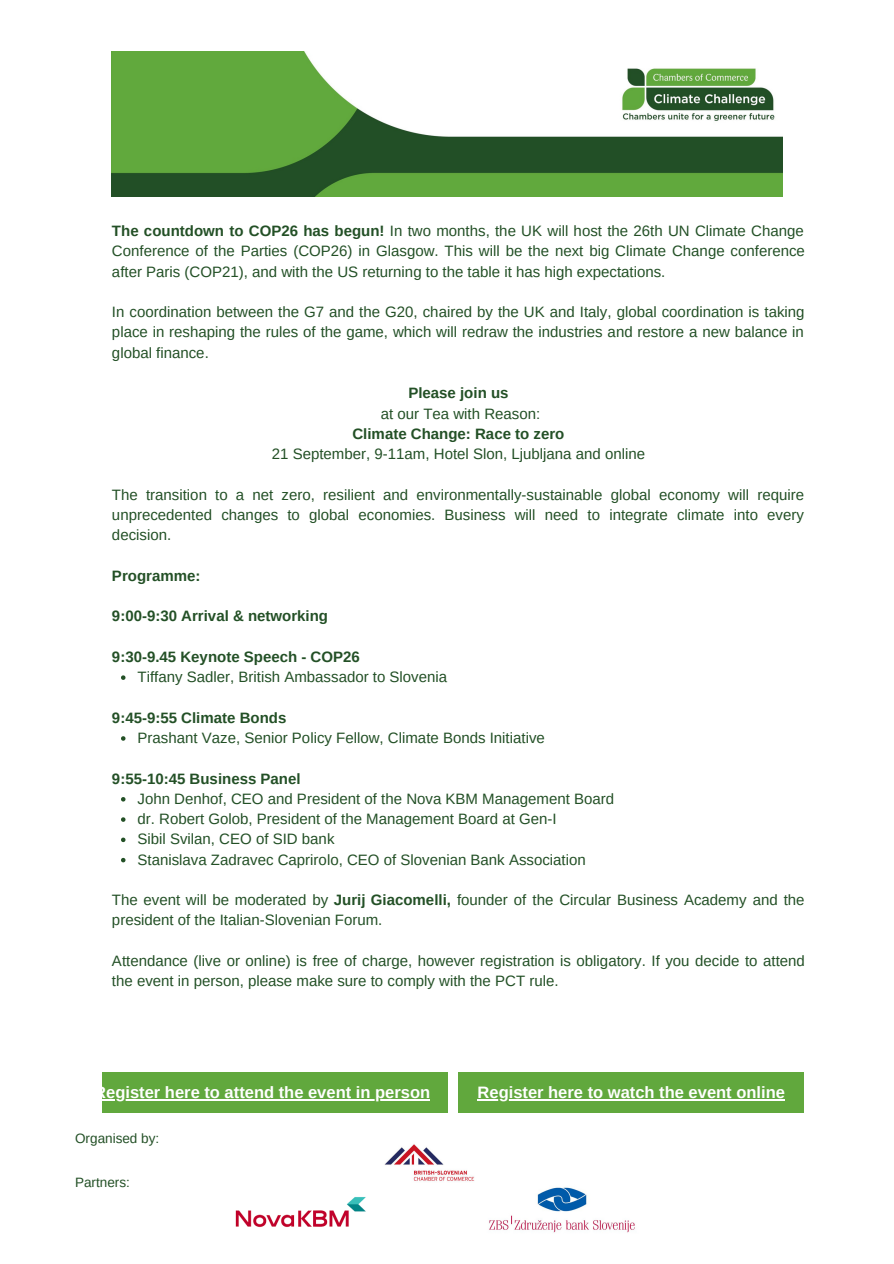
<style>
.page{position:relative;width:894px;height:1264px;background:#fff}
.page>*{position:absolute;margin:0;border:0;box-sizing:border-box;transform-origin:0 0}
.t1{font:700 16.5px "Arimo";color:#fff}
.t2{font:15px/20.2px "Arimo";color:#235026;text-align:justify}
.t3{font:700 15px "Arimo";color:#235026}
.t4{font:13.5px "Arimo";color:#235026}
.s1{font-weight:700}
</style>
<div class="page">
<img style="left:112px;top:52px;width:670px;height:144px">
<svg style="left:121px;top:675px;width:4px;height:5px"></svg>
<svg style="left:121px;top:736px;width:4px;height:4px"></svg>
<svg style="left:121px;top:797px;width:4px;height:4px"></svg>
<svg style="left:121px;top:817px;width:4px;height:4px"></svg>
<svg style="left:121px;top:837px;width:4px;height:5px"></svg>
<svg style="left:121px;top:857px;width:4px;height:5px"></svg>
<div style="left:102px;top:1072px;width:345px;height:40px;background:#61a83d"></div>
<div style="left:458px;top:1072px;width:346px;height:40px;background:#61a83d"></div>
<img style="left:384px;top:1144px;width:91px;height:37px">
<img style="left:235px;top:1197px;width:131px;height:31px">
<img style="left:489px;top:1187px;width:146px;height:46px">
<hr style="left:94px;top:1099px;width:336px;height:1px;background:#fff">
<hr style="left:477px;top:1099px;width:307px;height:1px;background:#fff">
<p class="t2" style="left:112px;top:221px;width:694px"><span class="s1">The countdown to COP26 has begun!</span> In two months, the UK will host the 26th UN Climate Change Conference of the Parties (COP26) in Glasgow. This will be the next big Climate Change conference after Paris (COP21), and with the US returning to the table it has high expectations.</p>
<p class="t2" style="left:112px;top:302px;width:694px">In coordination between the G7 and the G20, chaired by the UK and Italy, global coordination is taking place in reshaping the rules of the game, which will redraw the industries and restore a new balance in global finance.</p>
<p class="t3" style="left:408px;top:385px;width:102px">Please join us</p>
<p class="t2" style="left:381px;top:403px;width:161px">at our Tea with Reason:</p>
<p class="t3" style="left:352px;top:425px;width:213px">Climate Change: Race to zero</p>
<p class="t2" style="left:272px;top:444px;width:374px">21 September, 9-11am, Hotel Slon, Ljubljana and online</p>
<p class="t2" style="left:112px;top:484px;width:693px">The transition to a net zero, resilient and environmentally-sustainable global economy will require unprecedented changes to global economies. Business will need to integrate climate into every decision.</p>
<p class="t3" style="left:112px;top:567px;width:90px">Programme:</p>
<p class="t3" style="left:112px;top:607px;width:217px">9:00-9:30 Arrival &amp; networking</p>
<p class="t3" style="left:112px;top:648px;width:249px">9:30-9.45 Keynote Speech - COP26</p>
<p class="t2" style="left:137px;top:666px;width:311px">Tiffany Sadler, British Ambassador to Slovenia</p>
<p class="t3" style="left:112px;top:709px;width:176px">9:45-9:55 Climate Bonds</p>
<p class="t2" style="left:137px;top:727px;width:409px">Prashant Vaze, Senior Policy Fellow, Climate Bonds Initiative</p>
<p class="t3" style="left:112px;top:770px;width:190px">9:55-10:45 Business Panel</p>
<p class="t2" style="left:137px;top:788px;width:478px">John Denhof, CEO and President of the Nova KBM Management Board</p>
<p class="t2" style="left:137px;top:808px;width:420px">dr. Robert Golob, President of the Management Board at Gen-I</p>
<p class="t2" style="left:137px;top:829px;width:198px">Sibil Svilan, CEO of SID bank</p>
<p class="t2" style="left:137px;top:849px;width:449px">Stanislava Zadravec Caprirolo, CEO of Slovenian Bank Association</p>
<p class="t2" style="left:112px;top:889px;width:694px">The event will be moderated by <span class="s1">Jurij Giacomelli,</span> founder of the Circular Business Academy and the president of the Italian-Slovenian Forum.</p>
<p class="t2" style="left:112px;top:950px;width:694px">Attendance (live or online) is free of charge, however registration is obligatory. If you decide to attend the event in person, please make sure to comply with the PCT rule.</p>
<p class="t1" style="left:94px;top:1083px;width:337px">Register here to attend the event in person</p>
<p class="t1" style="left:477px;top:1083px;width:309px">Register here to watch the event online</p>
<p class="t4" style="left:75px;top:1130px;width:86px">Organised by:</p>
<p class="t4" style="left:75px;top:1174px;width:56px">Partners:</p>
</div>
